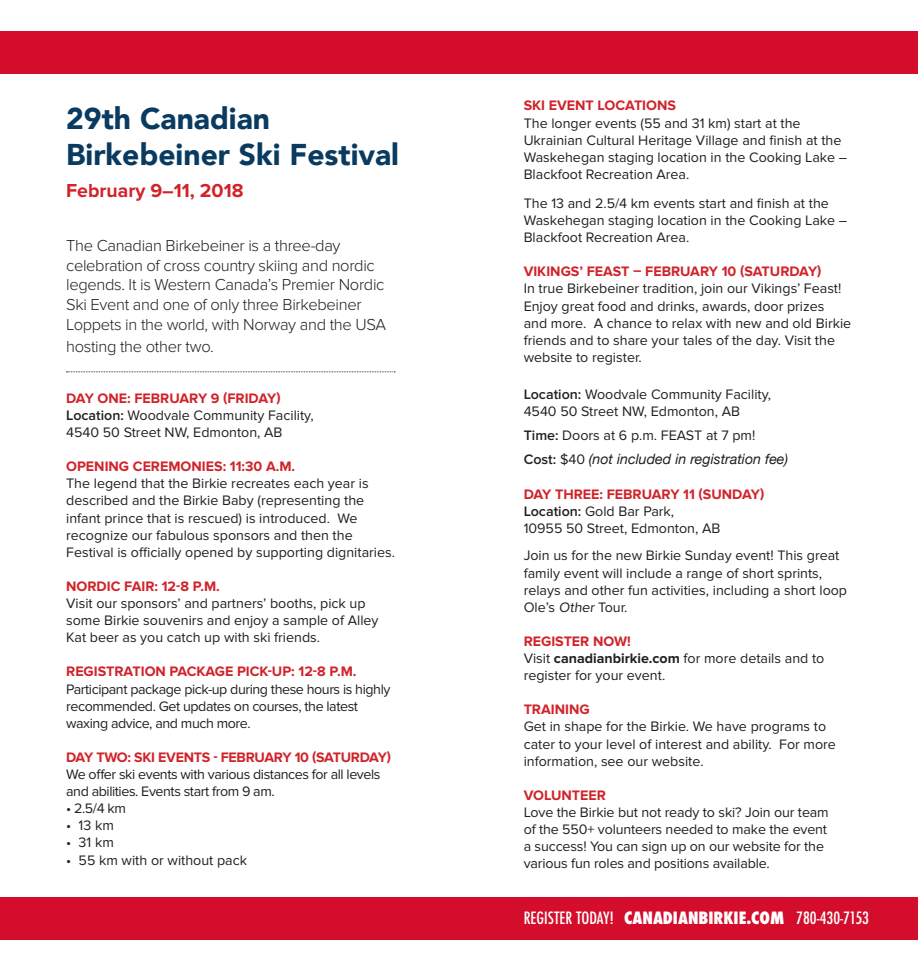
<style>
.page{position:relative;width:918px;height:972px;background:#fff}
.page>*{position:absolute;margin:0;border:0;box-sizing:border-box;transform-origin:0 0}
.t1{font:900 30px/36px "Avenir";color:#093a5f}
.t2{font:700 19.5px "Proxima Nova";color:#d1232a}
.t3{font:300 16.5px/19.8px "Proxima Nova";letter-spacing:-.02em;color:#231f20}
.t4{font:500 condensed 16.5px "Futura";color:#fff}
.t5{font:14.25px/17.1px "Proxima Nova";color:#231f20}
.t6{font:14.25px/17.1px "Proxima Nova";letter-spacing:-.03em;color:#231f20}
.t7{font:700 14.25px "Proxima Nova";color:#d1232a}
.t8{font:italic 14.25px "Helvetica Neue";color:#231f20}
.t9{font:700 14.25px "Proxima Nova";letter-spacing:-.02em;color:#d1232a}
.s1{font-weight:700;color:#d1232a}
.s2{font-weight:600}
.s3{font-family:"Proxima Nova";font-weight:600;font-style:normal}
.s4{font-family:"Proxima Nova";font-style:normal}
.s5{font-weight:700}
.s6{font-weight:800}
</style>
<div class="page">
<svg style="left:67px;top:371px;width:328px;height:1px"></svg>
<div style="left:0;top:898px;width:918px;height:42px;background:#d30d2b"></div>
<div style="left:0;top:31px;width:918px;height:43px;background:#d30d2b"></div>
<p class="t1" style="left:66px;top:100px;width:334px">29th Canadian<br>Birkebeiner Ski Festival</p>
<p class="t2" style="left:66px;top:179px;width:179px">February 9–11, 2018</p>
<p class="t3" style="left:66px;top:236px;width:322px">The Canadian Birkebeiner is a three-day celebration of cross country skiing and nordic legends. It is Western Canada’s Premier Nordic Ski Event and one of only three Birkebeiner Loppets in the world, with Norway and the USA</p>
<p class="t3" style="left:66px;top:336px;width:149px">hosting the other two.</p>
<p class="t5" style="left:66px;top:390px;width:249px"><span class="s1">DAY ONE: FEBRUARY 9 (FRIDAY)<br></span><span class="s2">Location:</span> Woodvale Community Facility,<br>4540 50 Street NW, Edmonton, AB</p>
<p class="t7" style="left:66px;top:458px;width:231px">OPENING CEREMONIES: 11:30 A.M.</p>
<p class="t5" style="left:66px;top:475px;width:330px">The legend that the Birkie recreates each year is described and the Birkie Baby (representing the infant prince that is rescued) is introduced. We recognize our fabulous sponsors and then the Festival is officially opened by supporting dignitaries.</p>
<p class="t7" style="left:66px;top:578px;width:155px">NORDIC FAIR: 12-8 P.M.</p>
<p class="t5" style="left:66px;top:595px;width:314px">Visit our sponsors’ and partners’ booths, pick up some Birkie souvenirs and enjoy a sample of Alley<br>Kat beer as you catch up with ski friends.</p>
<p class="t7" style="left:66px;top:663px;width:292px">REGISTRATION PACKAGE PICK-UP: 12-8 P.M.</p>
<p class="t6" style="left:66px;top:680px;width:326px">Participant package pick-up during these hours is highly recommended. Get updates on courses, the latest waxing advice, and much more.</p>
<p class="t9" style="left:66px;top:749px;width:326px">DAY TWO: SKI EVENTS - FEBRUARY 10 (SATURDAY)</p>
<p class="t6" style="left:66px;top:766px;width:316px">We offer ski events with various distances for all levels and abilities. Events start from 9 am.</p>
<p class="t5" style="left:66px;top:800px;width:61px">• 2.5/4 km</p>
<p class="t5" style="left:66px;top:817px;width:49px">• 13 km</p>
<p class="t5" style="left:66px;top:834px;width:49px">• 31 km</p>
<p class="t5" style="left:66px;top:851px;width:183px">• 55 km with or without pack</p>
<p class="t7" style="left:524px;top:98px;width:154px">SKI EVENT LOCATIONS</p>
<p class="t5" style="left:524px;top:115px;width:325px">The longer events (55 and 31 km) start at the Ukrainian Cultural Heritage Village and finish at the Waskehegan staging location in the Cooking Lake – Blackfoot Recreation Area.</p>
<p class="t5" style="left:524px;top:195px;width:307px">The 13 and 2.5/4 km events start and finish at the</p>
<p class="t5" style="left:524px;top:212px;width:325px">Waskehegan staging location in the Cooking Lake –</p>
<p class="t5" style="left:524px;top:229px;width:167px">Blackfoot Recreation Area.</p>
<p class="t7" style="left:524px;top:263px;width:299px">VIKINGS’ FEAST – FEBRUARY 10 (SATURDAY)</p>
<p class="t5" style="left:524px;top:280px;width:329px">In true Birkebeiner tradition, join our Vikings’ Feast!<br>Enjoy great food and drinks, awards, door prizes and more. A chance to relax with new and old Birkie friends and to share your tales of the day. Visit the website to register.</p>
<p class="t5" style="left:524px;top:386px;width:249px"><span class="s2">Location:</span> Woodvale Community Facility,<br>4540 50 Street NW, Edmonton, AB</p>
<p class="t5" style="left:524px;top:427px;width:233px"><span class="s2">Time:</span> Doors at 6 p.m. FEAST at 7 pm!</p>
<p class="t8" style="left:524px;top:449px;width:266px"><span class="s3">Cost:</span> <span class="s4">$40</span> (not included in registration fee)</p>
<p class="t7" style="left:524px;top:486px;width:242px">DAY THREE: FEBRUARY 11 (SUNDAY)</p>
<p class="t5" style="left:524px;top:503px;width:198px"><span class="s2">Location:</span> Gold Bar Park,<br>10955 50 Street, Edmonton, AB</p>
<p class="t5" style="left:524px;top:547px;width:325px">Join us for the new Birkie Sunday event! This great family event will include a range of short sprints, relays and other fun activities, including a short loop Ole’s Other Tour.</p>
<p class="t7" style="left:524px;top:633px;width:109px">REGISTER NOW!</p>
<p class="t5" style="left:524px;top:650px;width:302px">Visit <span class="s5">canadianbirkie.com</span> for more details and to register for your event.</p>
<p class="t7" style="left:524px;top:701px;width:68px">TRAINING</p>
<p class="t5" style="left:524px;top:718px;width:314px">Get in shape for the Birkie. We have programs to cater to your level of interest and ability. For more information, see our website.</p>
<p class="t7" style="left:524px;top:787px;width:84px">VOLUNTEER</p>
<p class="t5" style="left:524px;top:804px;width:307px">Love the Birkie but not ready to ski? Join our team of the 550+ volunteers needed to make the event a success! You can sign up on our website for the various fun roles and positions available.</p>
<p class="t4" style="left:524px;top:908px;width:347px">REGISTER TODAY! <span class="s6">CANADIANBIRKIE.COM</span> 780-430-7153</p>
</div>
